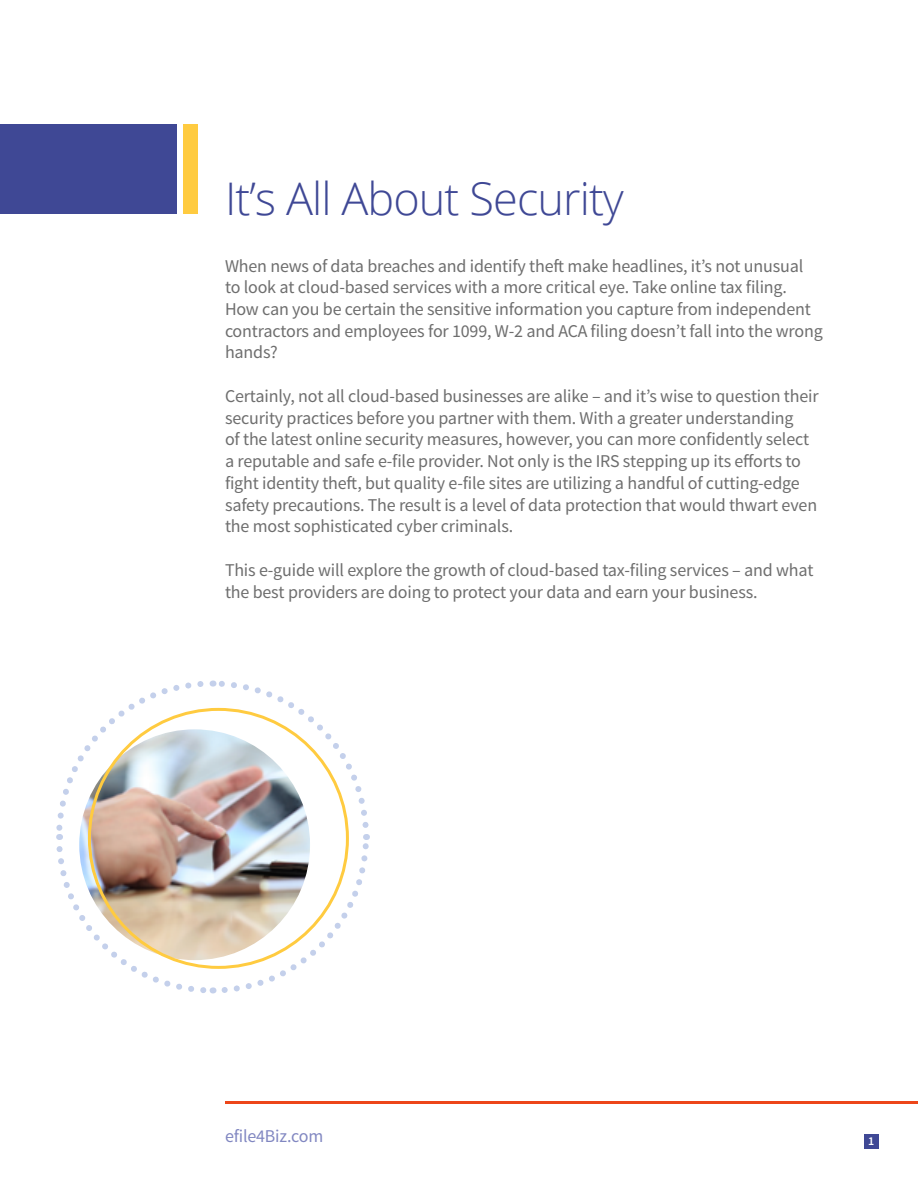
<style>
.page{position:relative;width:918px;height:1188px;background:#fff}
.page>*{position:absolute;margin:0;border:0;box-sizing:border-box;transform-origin:0 0}
.t1{font:300 45px "Open Sans";letter-spacing:-.02em;color:#3f4895}
.t2{font:18px/21.8px "Source Sans Pro";letter-spacing:-.01em;color:#6e6e6e}
.t3{font:18px "Source Sans Pro";letter-spacing:-.01em;color:#8187c1}
.t4{font:600 12px "Source Sans Pro";color:#fff}
</style>
<div class="page">
<div style="left:864px;top:1134px;width:15px;height:15px;background:#3f4895"></div>
<div style="left:0;top:124px;width:177px;height:90px;background:#3f4895"></div>
<div style="left:183px;top:124px;width:15px;height:90px;background:#ffcb40"></div>
<svg style="left:56px;top:680px;width:314px;height:314px"></svg>
<img style="left:79px;top:729px;width:231px;height:231px;border-radius:115px">
<hr style="left:225px;top:1101px;width:693px;height:3px;background:#ed4619">
<h1 class="t1" style="left:225px;top:167px;width:400px">It’s All About Security</h1>
<p class="t2" style="left:225px;top:255px;width:599px">When news of data breaches and identify theft make headlines, it’s not unusual to look at cloud-based services with a more critical eye. Take online tax filing.<br>How can you be certain the sensitive information you capture from independent contractors and employees for 1099, W-2 and ACA filing doesn’t fall into the wrong hands?</p>
<p class="t2" style="left:225px;top:385px;width:595px">Certainly, not all cloud-based businesses are alike – and it’s wise to question their security practices before you partner with them. With a greater understanding<br>of the latest online security measures, however, you can more confidently select a reputable and safe e-file provider. Not only is the IRS stepping up its efforts to fight identity theft, but quality e-file sites are utilizing a handful of cutting-edge safety precautions. The result is a level of data protection that would thwart even the most sophisticated cyber criminals.</p>
<p class="t2" style="left:225px;top:559px;width:590px">This e-guide will explore the growth of cloud-based tax-filing services – and what the best providers are doing to protect your data and earn your business.</p>
<p class="t3" style="left:225px;top:1124px;width:100px">efile4Biz.com</p>
<p class="t4" style="left:868px;top:1134px;width:8px">1</p>
</div>
